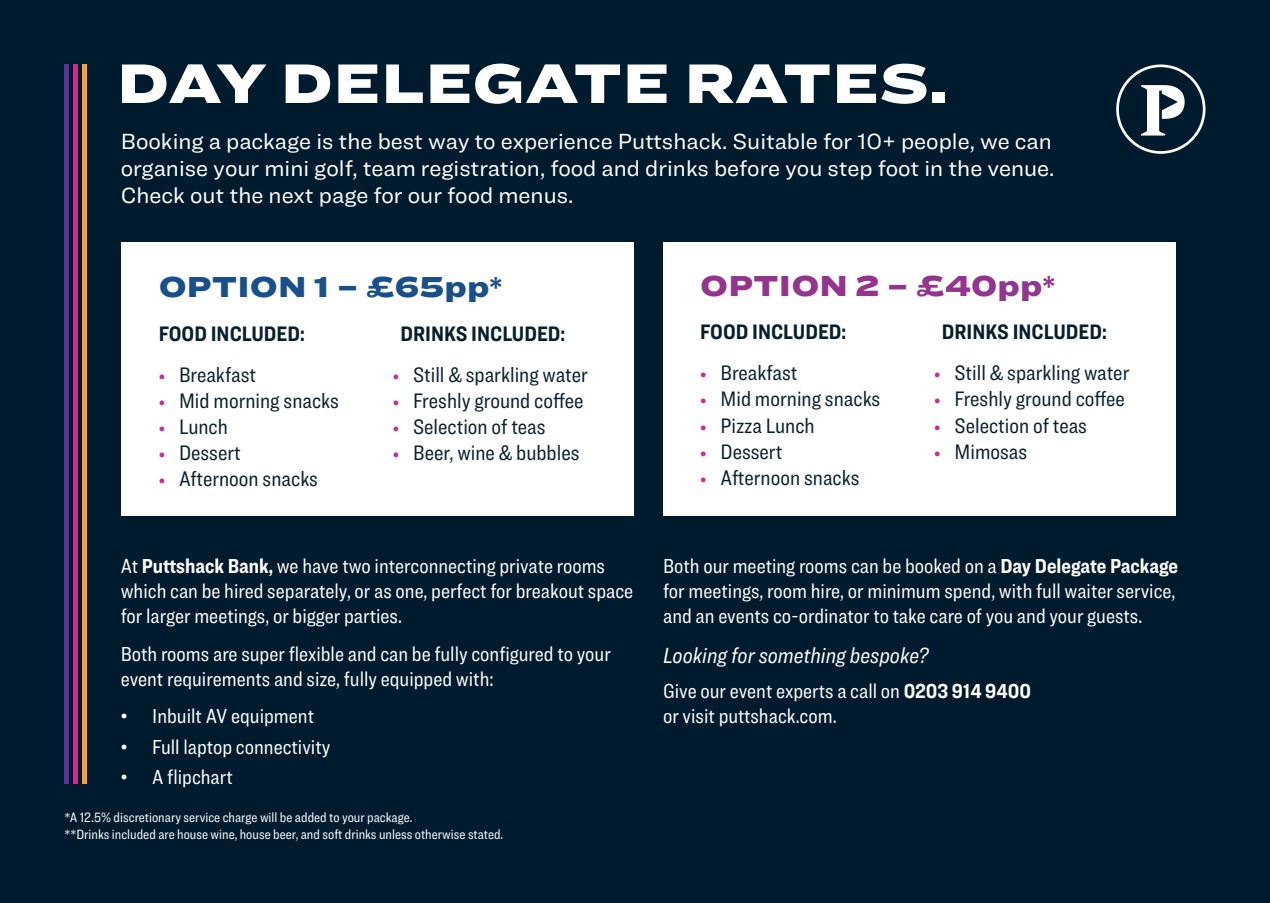
<style>
.page{position:relative;width:1270px;height:903px;background:#001b2e}
.page>*{position:absolute;margin:0;border:0;box-sizing:border-box;transform-origin:0 0}
.t1{font:900 57.75px "Ringside Extra Wide";letter-spacing:-.005em;color:#fff}
.t2{font:900 29.93px "Ringside Extra Wide";letter-spacing:.005em;color:#194f8a}
.t3{font:900 29.93px "Ringside Extra Wide";letter-spacing:.005em;color:#93358d}
.B2_10_12pt{font:22.75px/27.3px "Ringside";color:#fff;text-align:justify}
.B2_10_12pt-2{font:italic 22.75px "Ringside Condensed";color:#fff}
.t4{font:21.7px "Ringside Condensed";color:#081f2d}
.t5{font:700 21.7px "Ringside Condensed";color:#081f2d}
.B2_10_12pt-3{font:21px/25.2px "Ringside Condensed";color:#fff}
.t6{font:14px/16.8px "Ringside Condensed";color:#fff}
.s1{font-family:"PS Founders Grotesk";font-size:19.25px;color:#ce2a92}
.s2{font-weight:700}
</style>
<div class="page">
<svg style="left:1116px;top:64px;width:89px;height:90px"></svg>
<div style="left:64px;top:64px;width:5px;height:720px;background:#593494"></div>
<div style="left:73px;top:64px;width:5px;height:720px;background:#ce2a92"></div>
<div style="left:82px;top:64px;width:5px;height:720px;background:#f9a230"></div>
<div style="left:121px;top:243px;width:512px;height:273px;background:#fff"></div>
<div style="left:663px;top:243px;width:513px;height:273px;background:#fff"></div>
<p class="t1" style="left:117px;top:37px;width:832px">DAY DELEGATE RATES.</p>
<p class="B2_10_12pt" style="left:121px;top:127px;width:935px">Booking a package is the best way to experience Puttshack. Suitable for 10+ people, we can organise your mini golf, team registration, food and drinks before you step foot in the venue.<br>Check out the next page for our food menus.</p>
<p class="t2" style="left:159px;top:263px;width:345px">OPTION 1 – £65pp*</p>
<p class="t5" style="left:159px;top:318px;width:148px">FOOD INCLUDED:</p>
<p class="t4" style="left:159px;top:359px;width:99px"><span class="s1">•</span> Breakfast</p>
<p class="t4" style="left:159px;top:386px;width:182px"><span class="s1">•</span> Mid morning snacks</p>
<p class="t4" style="left:159px;top:412px;width:71px"><span class="s1">•</span> Lunch</p>
<p class="t4" style="left:159px;top:438px;width:84px"><span class="s1">•</span> Dessert</p>
<p class="t4" style="left:159px;top:464px;width:161px"><span class="s1">•</span> Afternoon snacks</p>
<p class="t5" style="left:400px;top:318px;width:166px">DRINKS INCLUDED:</p>
<p class="t4" style="left:393px;top:359px;width:197px"><span class="s1">•</span> Still &amp; sparkling water</p>
<p class="t4" style="left:393px;top:386px;width:192px"><span class="s1">•</span> Freshly ground coffee</p>
<p class="t4" style="left:393px;top:412px;width:154px"><span class="s1">•</span> Selection of teas</p>
<p class="t4" style="left:393px;top:438px;width:188px"><span class="s1">•</span> Beer, wine &amp; bubbles</p>
<p class="B2_10_12pt-3" style="left:121px;top:553px;width:514px">At <span class="s2">Puttshack Bank,</span> we have two interconnecting private rooms which can be hired separately, or as one, perfect for breakout space for larger meetings, or bigger parties.</p>
<p class="B2_10_12pt-3" style="left:121px;top:641px;width:492px">Both rooms are super flexible and can be fully configured to your event requirements and size, fully equipped with:</p>
<p class="B2_10_12pt-3" style="left:121px;top:703px;width:195px">• Inbuilt AV equipment</p>
<p class="B2_10_12pt-3" style="left:121px;top:734px;width:211px">• Full laptop connectivity</p>
<p class="B2_10_12pt-3" style="left:121px;top:764px;width:114px">• A flipchart</p>
<p class="t6" style="left:64px;top:808px;width:440px">*A 12.5% discretionary service charge will be added to your package.<br>**Drinks included are house wine, house beer, and soft drinks unless otherwise stated.</p>
<p class="t3" style="left:700px;top:262px;width:357px">OPTION 2 – £40pp*</p>
<p class="t5" style="left:700px;top:317px;width:148px">FOOD INCLUDED:</p>
<p class="t4" style="left:700px;top:358px;width:99px"><span class="s1">•</span> Breakfast</p>
<p class="t4" style="left:700px;top:384px;width:182px"><span class="s1">•</span> Mid morning snacks</p>
<p class="t4" style="left:700px;top:410px;width:116px"><span class="s1">•</span> Pizza Lunch</p>
<p class="t4" style="left:700px;top:437px;width:84px"><span class="s1">•</span> Dessert</p>
<p class="t4" style="left:700px;top:463px;width:161px"><span class="s1">•</span> Afternoon snacks</p>
<p class="t5" style="left:942px;top:317px;width:166px">DRINKS INCLUDED:</p>
<p class="t4" style="left:934px;top:358px;width:197px"><span class="s1">•</span> Still &amp; sparkling water</p>
<p class="t4" style="left:934px;top:384px;width:192px"><span class="s1">•</span> Freshly ground coffee</p>
<p class="t4" style="left:934px;top:410px;width:154px"><span class="s1">•</span> Selection of teas</p>
<p class="t4" style="left:934px;top:437px;width:95px"><span class="s1">•</span> Mimosas</p>
<p class="B2_10_12pt-3" style="left:663px;top:553px;width:517px">Both our meeting rooms can be booked on a <span class="s2">Day Delegate Package </span>for meetings, room hire, or minimum spend, with full waiter service, and an events co-ordinator to take care of you and your guests.</p>
<p class="B2_10_12pt-2" style="left:663px;top:639px;width:267px">Looking for something bespoke?</p>
<p class="B2_10_12pt-3" style="left:663px;top:678px;width:369px">Give our event experts a call on <span class="s2">0203 914 9400</span></p>
<p class="B2_10_12pt-3" style="left:663px;top:703px;width:175px">or visit puttshack.com.</p>
</div>
